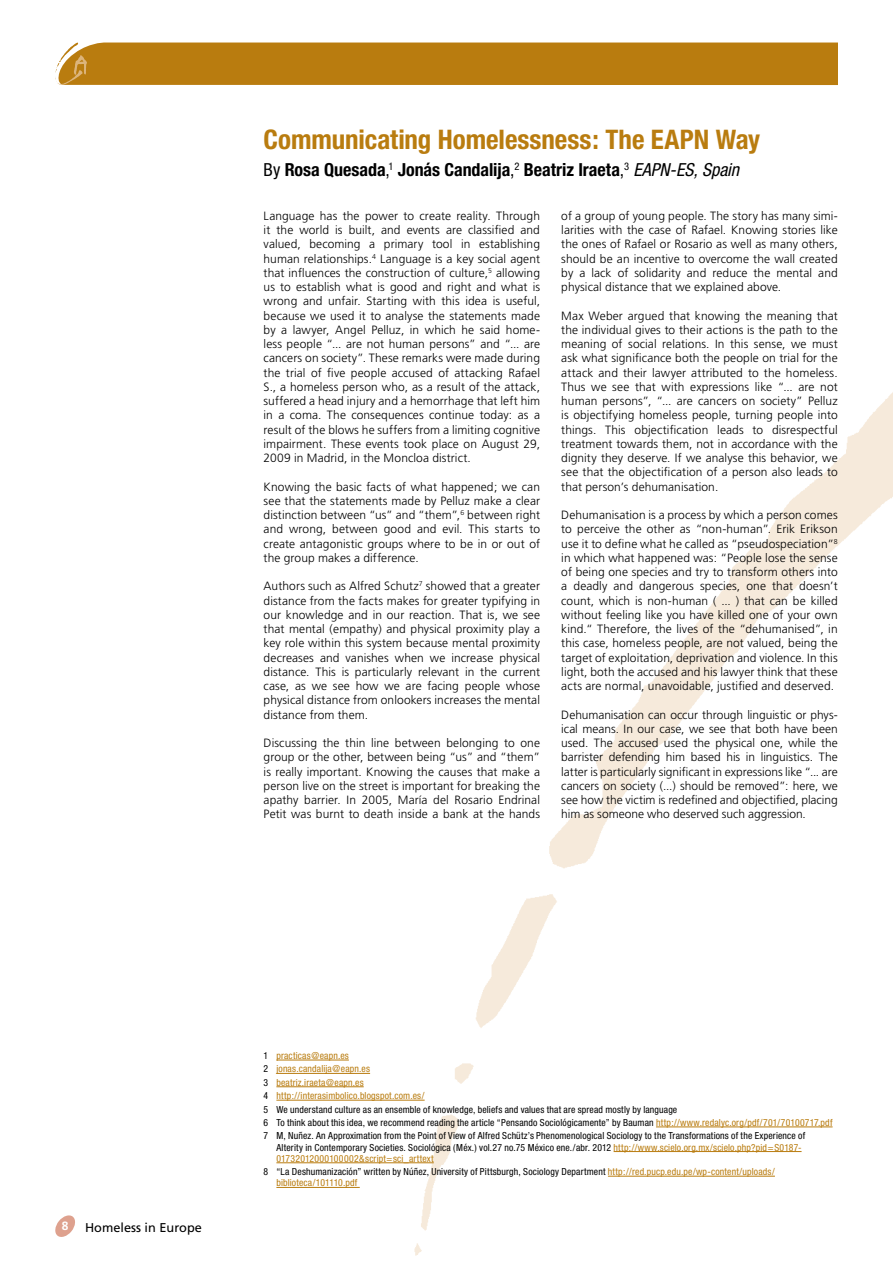
<style>
.page{position:relative;width:893px;height:1263px;background:#fff}
.page>*{position:absolute;margin:0;border:0;box-sizing:border-box;transform-origin:0 0}
.t1{font:700 condensed 27px "Helvetica Neue";color:#b97c0f}
.t2{font:700 condensed 18px "Helvetica Neue";letter-spacing:-.005em;color:#000}
.t3{font:12.75px "Frutiger";color:#000}
.t4{font:300 12px/14.2px "Frutiger";letter-spacing:.005em;color:#000;text-align:justify}
.t5{font:700 12px "Frutiger";color:#fff}
.t6{font:condensed 9.75px/13.4px "Helvetica Neue";letter-spacing:.015em;color:#000}
.t7{font:condensed 9.75px/11.2px "Helvetica Neue";letter-spacing:.015em;color:#b97c0f}
.s1{font-weight:400}
.s2{font-weight:400;font-style:italic}
.s3{color:#b97c0f}
.s4{color:#000}
</style>
<div class="page">
<img style="left:409px;top:392px;width:484px;height:864px">
<div style="left:55px;top:43px;width:783px;height:42px;background:#b97c0f"></div>
<svg style="left:55px;top:1215px;width:20px;height:22px"></svg>
<hr style="left:276px;top:1060px;width:73px;height:1px;background:#b97c0f">
<hr style="left:276px;top:1073px;width:94px;height:1px;background:#b97c0f">
<hr style="left:276px;top:1086px;width:88px;height:1px;background:#b97c0f">
<hr style="left:276px;top:1100px;width:149px;height:1px;background:#b97c0f">
<hr style="left:656px;top:1127px;width:177px;height:1px;background:#b97c0f">
<hr style="left:614px;top:1151px;width:188px;height:1px;background:#b97c0f">
<hr style="left:276px;top:1162px;width:158px;height:1px;background:#b97c0f">
<hr style="left:608px;top:1176px;width:167px;height:1px;background:#b97c0f">
<hr style="left:276px;top:1187px;width:84px;height:1px;background:#b97c0f">
<h1 class="t1" style="left:264px;top:123px;width:498px">Communicating Homelessness: The EAPN Way</h1>
<h2 class="t2" style="left:264px;top:159px;width:477px"><span class="s1">By</span> Rosa Quesada<span class="s1">,</span><sup>1</sup> Jonás Candalija<span class="s1">,</span><sup>2</sup> Beatriz Iraeta<span class="s1">,</span><sup>3</sup> <span class="s2">EAPN-ES, Spain</span></h2>
<p class="t4" style="left:264px;top:209px;width:278px">Language has the power to create reality. Through it the world is built, and events are classified and valued, becoming a primary tool in establishing human relationships.<sup>4</sup> Language is a key social agent that influences the construction of culture,<sup>5</sup> allowing us to establish what is good and right and what is wrong and unfair. Starting with this idea is useful, because we used it to analyse the statements made by a lawyer, Angel Pelluz, in which he said home&shy;less people “... are not human persons” and “... are cancers on society”. These remarks were made during the trial of five people accused of attacking Rafael S., a homeless person who, as a result of the attack, suffered a head injury and a hemorrhage that left him in a coma. The consequences continue today: as a result of the blows he suffers from a limiting cognitive impairment. These events took place on August 29, 2009 in Madrid, in the Moncloa district.</p>
<p class="t4" style="left:264px;top:479px;width:278px">Knowing the basic facts of what happened; we can see that the statements made by Pelluz make a clear distinction between “us” and “them”,<sup>6</sup> between right and wrong, between good and evil. This starts to create antagonistic groups where to be in or out of the group makes a difference.</p>
<p class="t4" style="left:264px;top:579px;width:278px">Authors such as Alfred Schutz<sup>7</sup> showed that a greater distance from the facts makes for greater typifying in our knowledge and in our reaction. That is, we see that mental (empathy) and physical proximity play a key role within this system because mental proximity decreases and vanishes when we increase physical distance. This is particularly relevant in the current case, as we see how we are facing people whose physical distance from onlookers increases the mental distance from them.</p>
<p class="t4" style="left:264px;top:736px;width:278px">Discussing the thin line between belonging to one group or the other, between being “us” and “them” is really important. Knowing the causes that make a person live on the street is important for breaking the apathy barrier. In 2005, María del Rosario Endrinal Petit was burnt to death inside a bank at the hands</p>
<p class="t4" style="left:561px;top:209px;width:278px">of a group of young people. The story has many simi&shy;larities with the case of Rafael. Knowing stories like the ones of Rafael or Rosario as well as many others, should be an incentive to overcome the wall created by a lack of solidarity and reduce the mental and physical distance that we explained above.</p>
<p class="t4" style="left:561px;top:308px;width:278px">Max Weber argued that knowing the meaning that the individual gives to their actions is the path to the meaning of social relations. In this sense, we must ask what significance both the people on trial for the attack and their lawyer attributed to the homeless.<br>Thus we see that with expressions like “... are not human persons”, “... are cancers on society” Pelluz is objectifying homeless people, turning people into things. This objectification leads to disrespectful treatment towards them, not in accordance with the dignity they deserve. If we analyse this behavior, we see that the objectification of a person also leads to that person’s dehumanisation.</p>
<p class="t4" style="left:561px;top:508px;width:278px">Dehumanisation is a process by which a person comes to perceive the other as “non-human”. Erik Erikson use it to define what he called as “pseudospeciation”<sup>8 </sup>in which what happened was: “People lose the sense of being one species and try to transform others into a deadly and dangerous species, one that doesn’t count, which is non-human ( ... ) that can be killed without feeling like you have killed one of your own kind.“ Therefore, the lives of the “dehumanised”, in this case, homeless people, are not valued, being the target of exploitation, deprivation and violence. In this light, both the accused and his lawyer think that these acts are normal, unavoidable, justified and deserved.</p>
<p class="t4" style="left:561px;top:707px;width:278px">Dehumanisation can occur through linguistic or phys&shy;ical means. In our case, we see that both have been used. The accused used the physical one, while the barrister defending him based his in linguistics. The latter is particularly significant in expressions like “... are cancers on society (...) should be removed”: here, we see how the victim is redefined and objectified, placing him as someone who deserved such aggression.</p>
<p class="t5" style="left:62px;top:1219px;width:8px">8</p>
<p class="t3" style="left:85px;top:1220px;width:118px">Homeless in Europe</p>
<p class="t6" style="left:264px;top:1049px;width:570px">1 <span class="s3">practicas@eapn.es<br></span>2 <span class="s3">jonas.candalija@eapn.es<br></span>3 <span class="s3">beatriz.iraeta@eapn.es<br></span>4 <span class="s3">http://interasimbolico.blogspot.com.es/<br></span>5 We understand culture as an ensemble of knowledge, beliefs and values that are spread mostly by language<br>6 To think about this idea, we recommend reading the article “Pensando Sociológicamente” by Bauman <span class="s3">http://www.redalyc.org/pdf/701/70100717.pdf </span>7 M, Nuñez. An Approximation from the Point of View of Alfred Schütz’s Phenomenological Sociology to the Transformations of the Experience of</p>
<p class="t7" style="left:276px;top:1141px;width:527px"><span class="s4">Alterity in Contemporary Societies. Sociológica (Méx.) vol.27 no.75 México ene./abr. 2012</span> http://www.scielo.org.mx/scielo.php?pid=S0187-<br>01732012000100002&amp;script=sci_arttext</p>
<p class="t6" style="left:276px;top:1166px;width:500px;line-height:11.2px;text-indent:-13px">8 “La Deshumanización” written by Núñez, University of Pittsburgh, Sociology Department <span class="s3">http://red.pucp.edu.pe/wp-content/uploads/ biblioteca/101110.pdf</span></p>
</div>
